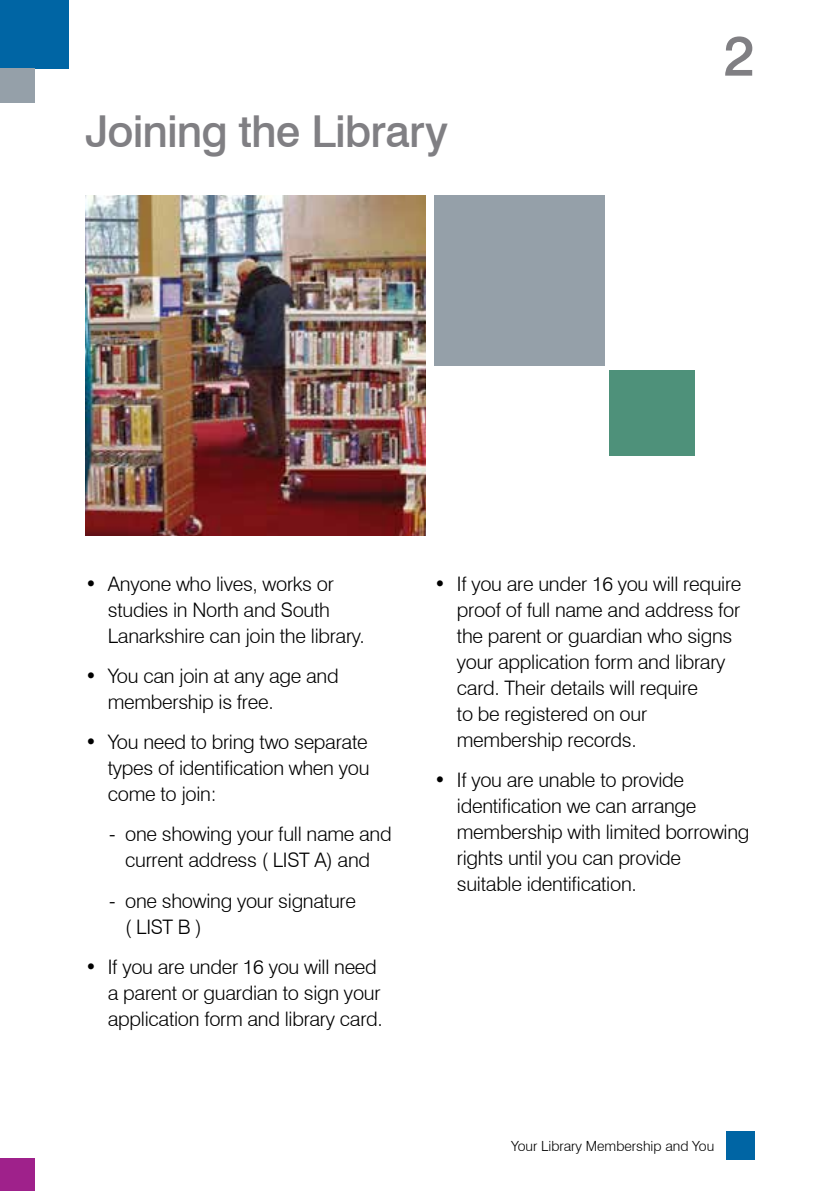
<style>
.page{position:relative;width:840px;height:1191px;background:#fff}
.page>*{position:absolute;margin:0;border:0;box-sizing:border-box;transform-origin:0 0}
.t1{font:500 56px "Swiss 721 BT";color:#807f83}
.t2{font:500 44px "Swiss 721 BT";letter-spacing:-.02em;color:#807f83}
.t3{font:300 20px/26px "Swiss 721 BT";letter-spacing:-.015em;color:#000}
.t4{font:300 14px "Swiss 721 BT";color:#000}
</style>
<div class="page">
<div style="left:726px;top:1131px;width:28px;height:28px;background:#0065a4"></div>
<img style="left:85px;top:195px;width:340px;height:340px">
<div style="left:434px;top:195px;width:170px;height:170px;background:#95a0a9"></div>
<div style="left:0;top:0;width:68px;height:69px;background:#0065a4"></div>
<div style="left:0;top:69px;width:34px;height:34px;background:#95a0a9"></div>
<div style="left:0;top:1158px;width:34px;height:33px;background:#9f218b"></div>
<div style="left:608px;top:370px;width:85px;height:85px;background:#4e917a"></div>
<h2 class="t2" style="left:85px;top:104px;width:364px">Joining the Library</h2>
<h1 class="t1" style="left:723px;top:22px;width:33px">2</h1>
<p class="t3" style="left:108px;top:570px;width:258px;text-indent:-23px">• Anyone who lives, works or studies in North and South<br>Lanarkshire can join the library.</p>
<p class="t3" style="left:108px;top:662px;width:232px;text-indent:-23px">• You can join at any age and membership is free.</p>
<p class="t3" style="left:108px;top:729px;width:263px;text-align:justify;text-indent:-23px">• You need to bring two separate types of identification when you come to join:</p>
<p class="t3" style="left:109px;top:821px;width:284px;text-align:center">- one showing your full name and current address ( LIST A) and</p>
<p class="t3" style="left:125px;top:887px;width:232px;text-indent:-16px">- one showing your signature ( LIST B )</p>
<p class="t3" style="left:108px;top:953px;width:276px;text-indent:-23px">• If you are under 16 you will need a parent or guardian to sign your application form and library card.</p>
<p class="t3" style="left:456px;top:570px;width:286px;text-indent:-23px">• If you are under 16 you will require proof of full name and address for the parent or guardian who signs your application form and library card. Their details will require<br>to be registered on our membership records.</p>
<p class="t3" style="left:456px;top:766px;width:294px;text-indent:-23px">• If you are unable to provide identification we can arrange membership with limited borrowing rights until you can provide suitable identification.</p>
<p class="t4" style="left:511px;top:1137px;width:204px">Your Library Membership and You</p>
</div>
